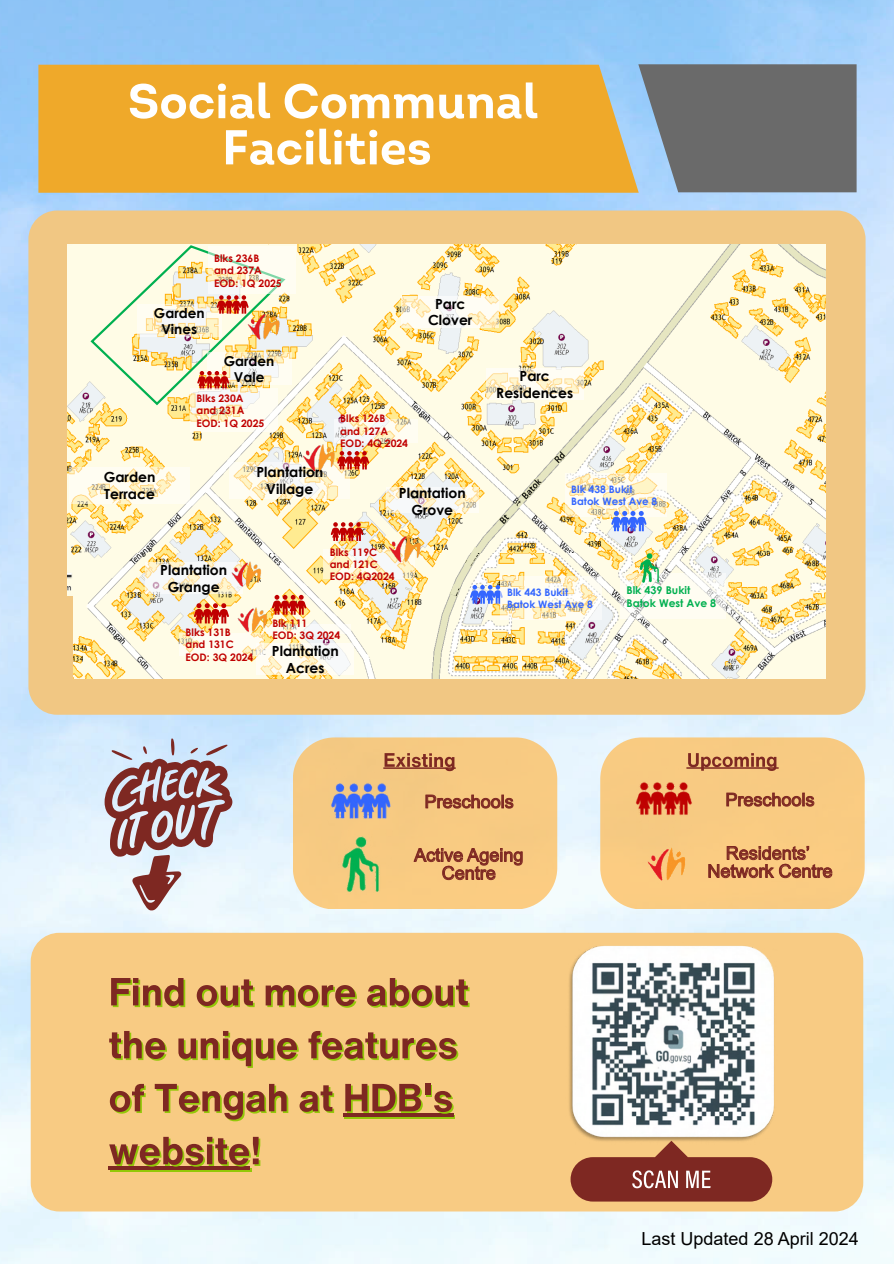
<style>
.page{position:relative;width:894px;height:1264px;background:#fff}
.page>*{position:absolute;margin:0;border:0;box-sizing:border-box;transform-origin:0 0}
.t1{font:18px/18px "font 000000002 bea 1340";color:#7e2822;text-align:center}
.t2{font:18px "font 000000002 bea 1340";color:#000}
.t3{font:13.95px/16.6px "font 000000002 bea 1341";color:#000;text-align:center}
.t4{font:13.65px/16.4px "font 000000002 bea 1341";color:#000;text-align:center}
.t5{font:10.65px/12.9px "font 000000002 bea 1341";color:#00b050}
.t6{font:10.35px/12.5px "font 000000002 bea 1341";color:#c00000}
.t7{font:10.35px/12.3px "font 000000002 bea 1341";color:#36f}
.t8{font:10.2px/12.3px "font 000000002 bea 1341";color:#36f}
</style>
<div class="page">
<div style="left:38px;top:65px;width:600px;height:128px;background:#efa92a"></div>
<svg style="left:638px;top:64px;width:218px;height:128px;background:#6f7378"></svg>
<svg style="left:130px;top:82px;width:140px;height:37px"></svg>
<svg style="left:284px;top:84px;width:149px;height:35px"></svg>
<svg style="left:439px;top:82px;width:98px;height:37px"></svg>
<svg style="left:226px;top:130px;width:87px;height:35px"></svg>
<svg style="left:319px;top:129px;width:111px;height:36px"></svg>
<div style="left:28px;top:210px;width:837px;height:504px;background:#f1c783;border-radius:29px"></div>
<img style="left:67px;top:244px;width:758px;height:351px">
<img style="left:74px;top:553px;width:751px;height:125px">
<svg style="left:286px;top:352px;width:5px;height:33px"></svg>
<svg style="left:401px;top:296px;width:97px;height:31px;background:#faf4e3"></svg>
<svg style="left:486px;top:368px;width:97px;height:31px;background:#faf2da"></svg>
<svg style="left:69px;top:467px;width:121px;height:36px;background:#fcf5dd"></svg>
<svg style="left:229px;top:462px;width:121px;height:36px;background:#f9f0d9"></svg>
<svg style="left:386px;top:487px;width:92px;height:26px;background:#f6f0e1"></svg>
<svg style="left:145px;top:563px;width:97px;height:31px;background:#f7f2e3"></svg>
<svg style="left:256px;top:643px;width:98px;height:31px;background:#faf5e4"></svg>
<svg style="left:565px;top:473px;width:101px;height:44px;background:#faefcf"></svg>
<svg style="left:611px;top:511px;width:35px;height:20px"></svg>
<svg style="left:445px;top:540px;width:57px;height:63px;background:#e0e1d9"></svg>
<svg style="left:500px;top:576px;width:102px;height:43px;background:#f9f0d8"></svg>
<svg style="left:620px;top:573px;width:105px;height:46px;background:#f8f6ed"></svg>
<svg style="left:639px;top:553px;width:19px;height:30px"></svg>
<div style="left:208px;top:246px;width:87px;height:48px;background:#fffdf2"></div>
<svg style="left:89px;top:244px;width:197px;height:163px;background:#f3eacd"></svg>
<svg style="left:190px;top:388px;width:88px;height:44px;background:#faf5e4"></svg>
<img style="left:234px;top:601px;width:36px;height:36px">
<svg style="left:266px;top:624px;width:84px;height:9px"></svg>
<svg style="left:179px;top:633px;width:85px;height:22px;background:#fcf6e3"></svg>
<svg style="left:338px;top:451px;width:31px;height:18px"></svg>
<img style="left:298px;top:437px;width:40px;height:40px">
<img style="left:227px;top:556px;width:37px;height:36px">
<svg style="left:194px;top:603px;width:35px;height:20px"></svg>
<svg style="left:272px;top:595px;width:34px;height:19px"></svg>
<svg style="left:323px;top:549px;width:91px;height:30px;background:#fbf1d4"></svg>
<svg style="left:330px;top:522px;width:33px;height:19px"></svg>
<svg style="left:334px;top:419px;width:83px;height:24px;background:#f5f0df"></svg>
<img style="left:384px;top:528px;width:41px;height:40px">
<div style="left:31px;top:932px;width:832px;height:279px;background:#f8cb83;border-radius:29px"></div>
<svg style="left:111px;top:978px;width:74px;height:29px"></svg>
<svg style="left:197px;top:979px;width:57px;height:28px"></svg>
<svg style="left:265px;top:985px;width:92px;height:22px"></svg>
<svg style="left:367px;top:978px;width:102px;height:29px"></svg>
<svg style="left:109px;top:1031px;width:58px;height:29px"></svg>
<svg style="left:178px;top:1031px;width:120px;height:36px"></svg>
<svg style="left:308px;top:1031px;width:150px;height:29px"></svg>
<svg style="left:110px;top:1083px;width:36px;height:30px"></svg>
<svg style="left:155px;top:1083px;width:133px;height:38px"></svg>
<svg style="left:299px;top:1085px;width:35px;height:28px"></svg>
<hr style="left:344px;top:1115px;width:111px;height:3px;background:#93c808">
<hr style="left:343px;top:1113px;width:110px;height:3px;background:#7e2822">
<div style="left:426px;top:1085px;width:5px;height:11px;background:#7e2822"></div>
<svg style="left:345px;top:1083px;width:77px;height:29px"></svg>
<div style="left:425px;top:1083px;width:5px;height:11px;background:#7e2822"></div>
<svg style="left:434px;top:1091px;width:19px;height:22px"></svg>
<hr style="left:110px;top:1168px;width:142px;height:3px;background:#93c808">
<hr style="left:109px;top:1166px;width:141px;height:3px;background:#7e2822">
<svg style="left:109px;top:1136px;width:151px;height:30px"></svg>
<div style="left:570px;top:1157px;width:202px;height:44px;background:#7e2822;border-radius:22px"></div>
<svg style="left:632px;top:1170px;width:45px;height:18px"></svg>
<svg style="left:686px;top:1170px;width:24px;height:17px"></svg>
<img style="left:569px;top:945px;width:205px;height:199px">
<div style="left:293px;top:737px;width:264px;height:172px;background:#f7ca82"></div>
<img style="left:342px;top:836px;width:38px;height:56px">
<img style="left:331px;top:768px;width:60px;height:51px">
<svg style="left:384px;top:753px;width:70px;height:18px"></svg>
<svg style="left:425px;top:794px;width:88px;height:14px"></svg>
<svg style="left:413px;top:848px;width:109px;height:31px"></svg>
<hr style="left:383px;top:767px;width:72px;height:1px;background:#7e2822">
<div style="left:600px;top:737px;width:264px;height:172px;background:#f8cb82"></div>
<img style="left:635px;top:782px;width:57px;height:34px">
<img style="left:647px;top:847px;width:39px;height:34px">
<svg style="left:688px;top:753px;width:88px;height:18px"></svg>
<svg style="left:726px;top:792px;width:88px;height:14px"></svg>
<svg style="left:708px;top:846px;width:123px;height:32px"></svg>
<hr style="left:686px;top:767px;width:92px;height:1px;background:#7e2822">
<svg style="left:105px;top:738px;width:127px;height:172px;background:#bba7ac"></svg>
<h3 class="t4" style="left:154px;top:304px;width:52px">Garden<br>Vines</h3>
<p class="t6" style="left:214px;top:251px;width:69px">Blks 236B and 237A<br>EOD: 1Q 2025</p>
<h3 class="t4" style="left:224px;top:352px;width:52px">Garden<br>Vale</h3>
<p class="t6" style="left:196px;top:392px;width:69px">Blks 230A and 231A<br>EOD: 1Q 2025</p>
<h2 class="t3" style="left:104px;top:468px;width:53px;text-align:left">Garden<br>Terrace</h2>
<h2 class="t3" style="left:256px;top:463px;width:68px">Plantation<br>Village</h2>
<h2 class="t3" style="left:428px;top:295px;width:46px">Parc<br>Clover</h2>
<p class="t6" style="left:340px;top:412px;width:69px">Blks 126B and 127A<br>EOD: 4Q 2024</p>
<h2 class="t3" style="left:398px;top:484px;width:68px;line-height:17.1px">Plantation<br>Grove</h2>
<h2 class="t3" style="left:160px;top:561px;width:68px">Plantation<br>Grange</h2>
<p class="t6" style="left:329px;top:545px;width:66px">Blks 119C and 121C<br>EOD: 4Q2024</p>
<p class="t6" style="left:272px;top:616px;width:36px">Blk 111</p>
<p class="t6" style="left:185px;top:625px;width:47px">Blks 131B</p>
<p class="t6" style="left:272px;top:628px;width:69px">EOD: 3Q 2024</p>
<p class="t6" style="left:185px;top:638px;width:69px">and 131C<br>EOD: 3Q 2024</p>
<h2 class="t3" style="left:272px;top:642px;width:68px">Plantation<br>Acres</h2>
<h2 class="t3" style="left:496px;top:367px;width:78px">Parc<br>Residences</h2>
<p class="t7" style="left:571px;top:483px;width:88px">Blk 438 Bukit<br>Batok West Ave 8</p>
<p class="t8" style="left:507px;top:585px;width:87px">Blk 443 Bukit<br>Batok West Ave 8</p>
<p class="t5" style="left:626px;top:583px;width:91px">Blk 439 Bukit<br>Batok West Ave 8</p>
<h1 class="t1" style="left:424px;top:792px;width:91px">Preschools</h1>
<h1 class="t1" style="left:725px;top:790px;width:91px">Preschools</h1>
<h1 class="t1" style="left:414px;top:846px;width:111px">Active Ageing<br>Centre</h1>
<h1 class="t1" style="left:707px;top:844px;width:127px">Residents’<br>Network Centre</h1>
<h1 class="t2" style="left:641px;top:1228px;width:219px">Last Updated 28 April 2024</h1>
</div>
